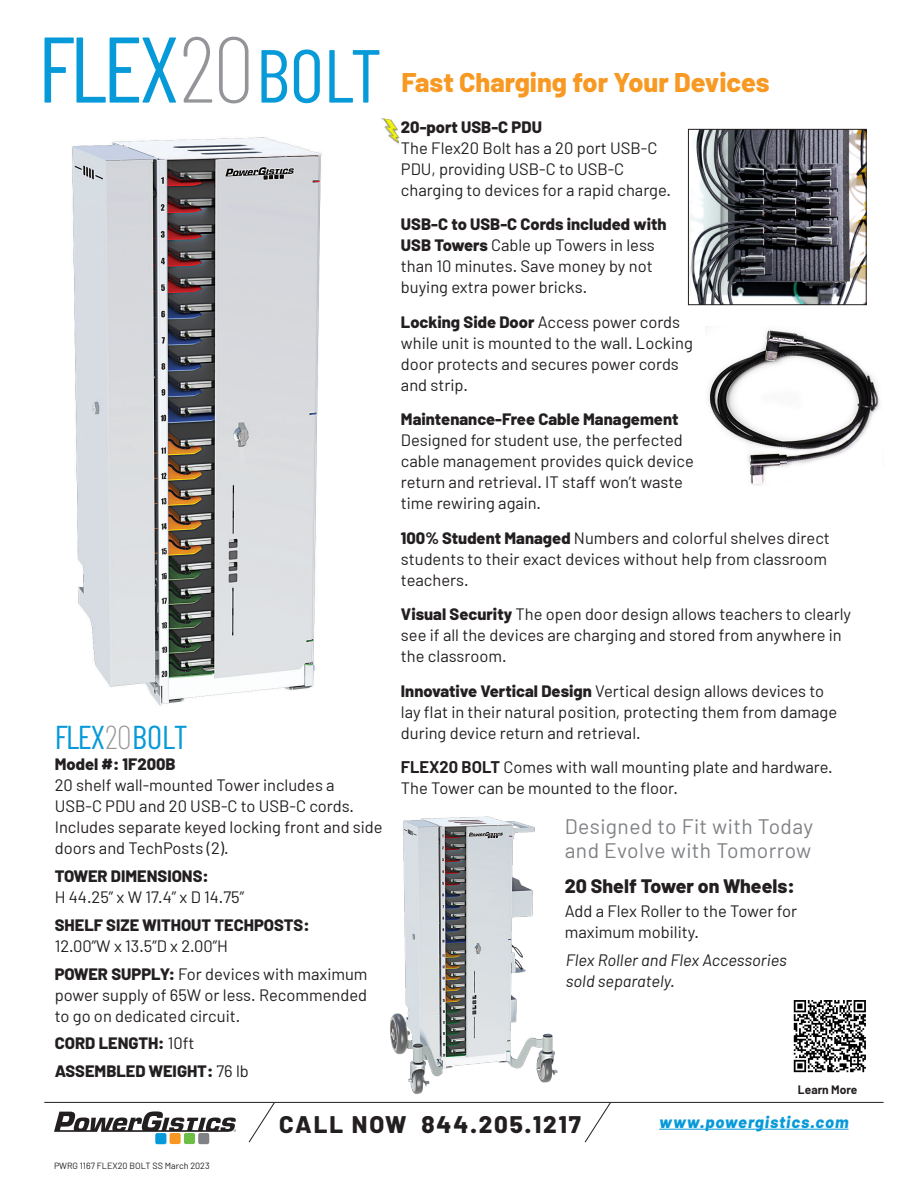
<style>
.page{position:relative;width:918px;height:1188px;background:#fff}
.page>*{position:absolute;margin:0;border:0;box-sizing:border-box;transform-origin:0 0}
.t1{font:93px "Barlow Condensed";color:#069ad9}
.t2{font:33px "Barlow Condensed";letter-spacing:-.04em;color:#069ad9}
.Tech_Spec_header{font:800 27px "Barlow";color:#f79923}
.t3{font:800 24px "Barlow";letter-spacing:.08em;color:#231f20}
.t4{font:21px/24px "Barlow";letter-spacing:.02em;color:#808285}
.t5{font:800 19.5px "Barlow";color:#231f20}
.Tech_specs_body{font:16.5px/21px "Barlow";color:#231f20}
.Tech_specs_body-2{font:800 16.5px/21px "Barlow";color:#231f20}
.t6{font:italic 16.5px/21px "Barlow";color:#231f20}
.Tech_Spec_header-2{font:16.5px/21px "Barlow";color:#231f20}
.t7{font:italic 800 16.5px "Barlow";letter-spacing:.06em;color:#069ad9}
.t8{font:700 12px "Barlow";color:#231f20}
.t9{font:9px "Barlow";color:#231f20}
.s1{font-weight:200;color:#939598}
.s2{font-size:75px}
.s3{font-weight:800}
.s4{font-weight:400}
.s5{font-weight:700}
</style>
<div class="page">
<img style="left:381px;top:118px;width:19px;height:27px">
<img style="left:390px;top:816px;width:168px;height:278px">
<img style="left:72px;top:137px;width:250px;height:569px">
<svg style="left:54px;top:1111px;width:182px;height:21px"></svg>
<div style="left:170px;top:1133px;width:11px;height:11px;background:#f79822;border-radius:2px"></div>
<div style="left:184px;top:1133px;width:11px;height:11px;background:#6dbe46;border-radius:2px"></div>
<div style="left:198px;top:1133px;width:11px;height:11px;background:#808285;border-radius:2px"></div>
<div style="left:155px;top:1133px;width:11px;height:11px;background:#069ad9;border-radius:2px"></div>
<hr style="left:44px;top:1102px;width:840px;height:1px;background:#231f20">
<svg style="left:248px;top:1102px;width:27px;height:41px"></svg>
<svg style="left:584px;top:1102px;width:27px;height:41px"></svg>
<hr style="left:659px;top:1129px;width:190px;height:1px;background:#069ad9">
<img style="left:690px;top:131px;width:175px;height:172px">
<div style="left:688px;top:129px;width:179px;height:176px;border:1px solid #231f20"></div>
<img style="left:706px;top:326px;width:174px;height:159px">
<svg style="left:793px;top:1000px;width:73px;height:73px"></svg>
<p class="t1" style="left:38px;top:11px;width:346px">FLEX<span class="s1">20</span><span class="s2">BOLT</span></p>
<p class="t2" style="left:55px;top:717px;width:134px">FLEX<span class="s1">20</span>BOLT</p>
<p class="Tech_specs_body" style="left:55px;top:754px;width:329px"><span class="s3">Model #: 1F200B<br></span>20 shelf wall-mounted Tower includes a<br>USB-C PDU and 20 USB-C to USB-C cords.<br>Includes separate keyed locking front and side doors and TechPosts (2).</p>
<p class="Tech_Spec_header-2" style="left:55px;top:865px;width:191px"><span class="s3">TOWER DIMENSIONS:<br></span>H 44.25” x W 17.4” x D 14.75”</p>
<p class="Tech_specs_body-2" style="left:55px;top:914px;width:256px">SHELF SIZE WITHOUT TECHPOSTS:<br><span class="s4">12.00”W x 13.5”D x 2.00”H</span></p>
<p class="Tech_specs_body" style="left:55px;top:963px;width:314px;text-align:justify"><span class="s3">POWER SUPPLY:</span> For devices with maximum power supply of 65W or less. Recommended to go on dedicated circuit.</p>
<p class="Tech_specs_body-2" style="left:55px;top:1033px;width:141px">CORD LENGTH: <span class="s4">10ft</span></p>
<p class="Tech_specs_body-2" style="left:55px;top:1061px;width:196px">ASSEMBLED WEIGHT: <span class="s4">76 lb</span></p>
<p class="Tech_Spec_header" style="left:402px;top:66px;width:370px">Fast Charging for Your Devices</p>
<p class="Tech_specs_body" style="left:401px;top:116px;width:272px"><span class="s3">20-port USB-C PDU<br></span>The Flex20 Bolt has a 20 port USB-C<br>PDU, providing USB-C to USB-C charging to devices for a rapid charge.</p>
<p class="Tech_specs_body" style="left:401px;top:213px;width:267px"><span class="s3">USB-C to USB-C Cords included with<br>USB Towers</span> Cable up Towers in less than 10 minutes. Save money by not buying extra power bricks.</p>
<p class="Tech_specs_body" style="left:401px;top:311px;width:294px"><span class="s3">Locking Side Door</span> Access power cords while unit is mounted to the wall. Locking door protects and secures power cords and strip.</p>
<p class="Tech_specs_body" style="left:401px;top:408px;width:294px"><span class="s3">Maintenance-Free Cable Management </span>Designed for student use, the perfected cable management provides quick device return and retrieval. IT staff won’t waste time rewiring again.</p>
<p class="Tech_specs_body" style="left:401px;top:527px;width:431px"><span class="s3">100% Student Managed</span> Numbers and colorful shelves direct students to their exact devices without help from classroom teachers.</p>
<p class="Tech_specs_body" style="left:401px;top:603px;width:452px"><span class="s3">Visual Security</span> The open door design allows teachers to clearly see if all the devices are charging and stored from anywhere in the classroom.</p>
<p class="Tech_specs_body" style="left:401px;top:680px;width:438px"><span class="s3">Innovative Vertical Design</span> Vertical design allows devices to lay flat in their natural position, protecting them from damage during device return and retrieval.</p>
<p class="Tech_specs_body" style="left:401px;top:756px;width:433px"><span class="s5">FLEX20 BOLT</span> Comes with wall mounting plate and hardware.<br>The Tower can be mounted to the floor.</p>
<p class="t4" style="left:565px;top:814px;width:250px">Designed to Fit with Today and Evolve with Tomorrow</p>
<p class="t5" style="left:565px;top:874px;width:231px">20 Shelf Tower on Wheels:</p>
<p class="Tech_specs_body" style="left:565px;top:900px;width:234px">Add a Flex Roller to the Tower for maximum mobility.</p>
<p class="t6" style="left:566px;top:949px;width:223px">Flex Roller and Flex Accessories sold separately.</p>
<p class="t8" style="left:798px;top:1082px;width:61px">Learn More</p>
<p class="t9" style="left:54px;top:1160px;width:157px">PWRG 1167 FLEX20 BOLT SS March 2023</p>
<p class="t3" style="left:279px;top:1109px;width:303px">CALL NOW 844.205.1217</p>
<p class="t7" style="left:659px;top:1112px;width:191px">www.powergistics.com</p>
</div>
